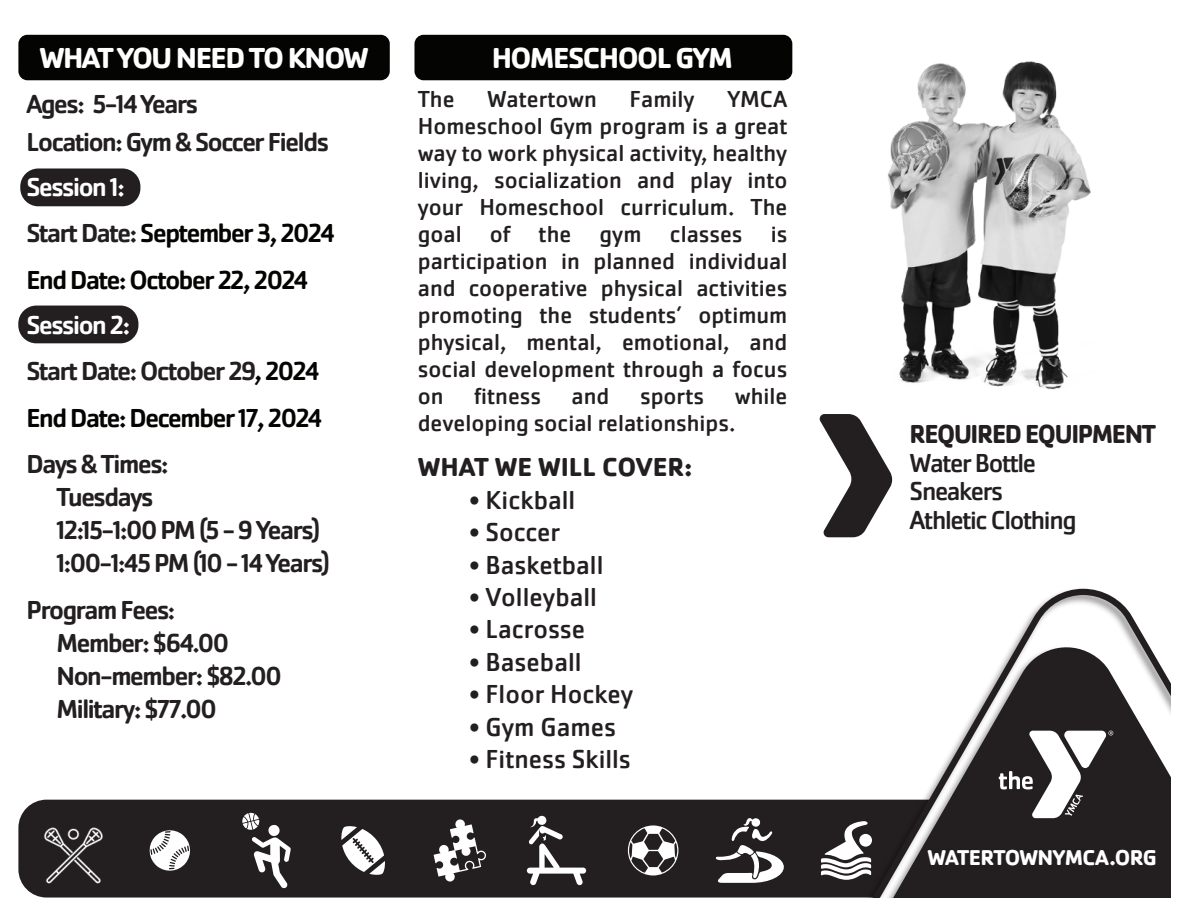
<style>
.page{position:relative;width:1188px;height:918px;background:#fff}
.page>*{position:absolute;margin:0;border:0;box-sizing:border-box;transform-origin:0 0}
.t1{font:700 30px "Cachet Pro";letter-spacing:-.05em;color:#fff}
.t2{font:500 27px/33px "Cachet Pro";letter-spacing:-.05em;color:#231f20}
.t3{font:500 27px/46.5px "Cachet Pro";letter-spacing:-.05em;color:#040503}
.t4{font:27px "Cachet Pro";color:#231f20}
.t5{font:27px/28.5px "Cachet Pro";letter-spacing:-.05em;color:#231f20}
.t6{font:700 27px "Cachet Pro";letter-spacing:-.05em;color:#231f20;scale:.96 1}
.t7{font:700 27px "Cachet Pro";color:#231f20}
.t8{font:24px/27px "Cachet Pro";color:#231f20;text-align:justify}
.t9{font:700 22.2px "Cachet Pro";letter-spacing:-.03em;color:#fff}
.s1{color:#fff}
.s2{color:#231f20}
</style>
<div class="page">
<img style="left:888px;top:61px;width:203px;height:329px">
<div style="left:18px;top:800px;width:830px;height:98px;background:#231f20"></div>
<svg style="left:848px;top:589px;width:322px;height:309px"></svg>
<svg style="left:999px;top:731px;width:114px;height:87px"></svg>
<svg style="left:820px;top:414px;width:72px;height:123px"></svg>
<div style="left:18px;top:35px;width:372px;height:45px;background:#040503;border-radius:9px"></div>
<div style="left:414px;top:35px;width:378px;height:45px;background:#040503;border-radius:9px"></div>
<svg style="left:628px;top:825px;width:50px;height:50px"></svg>
<svg style="left:434px;top:819px;width:52px;height:63px"></svg>
<svg style="left:341px;top:826px;width:44px;height:49px"></svg>
<svg style="left:147px;top:828px;width:46px;height:45px"></svg>
<img style="left:35px;top:813px;width:76px;height:75px">
<svg style="left:242px;top:813px;width:49px;height:75px"></svg>
<svg style="left:716px;top:818px;width:68px;height:65px"></svg>
<svg style="left:527px;top:816px;width:59px;height:69px"></svg>
<svg style="left:821px;top:821px;width:50px;height:59px"></svg>
<div style="left:20px;top:168px;width:120px;height:38px;background:#231f20;border-radius:18px"></div>
<div style="left:18px;top:306px;width:120px;height:37px;background:#231f20;border-radius:18px"></div>
<p class="t1" style="left:39px;top:39px;width:331px">WHAT YOU NEED TO KNOW</p>
<p class="t1" style="left:492px;top:39px;width:243px">HOMESCHOOL GYM</p>
<p class="t8" style="left:418px;top:86px;width:38px">The</p>
<p class="t8" style="left:487px;top:86px;width:111px">Watertown</p>
<p class="t8" style="left:630px;top:86px;width:67px">Family</p>
<p class="t8" style="left:418px;top:86px;width:371px;text-indent:310px">YMCA Homeschool Gym program is a great way to work physical activity, healthy living, socialization and play into your Homeschool curriculum. The goal of the gym classes is participation in planned individual and cooperative physical activities promoting the students’ optimum physical, mental, emotional, and social development through a focus on</p>
<p class="t2" style="left:27px;top:86px;width:304px;line-height:37.5px">Ages: 5-14 Years<br>Location: Gym &amp; Soccer Fields</p>
<p class="t3" style="left:27px;top:164px;width:310px"><span class="s1">Session 1:<br></span><span class="s2">Start Date:</span> September 3, 2024<br>End Date: October 22, 2024</p>
<p class="t3" style="left:27px;top:302px;width:297px"><span class="s1">Session 2:<br></span><span class="s2">Start Date: October 29</span>, 2024<br>End Date: December 17, 2024</p>
<p class="t2" style="left:57px;top:448px;width:275px;text-indent:-30px">Days &amp; Times:<br>Tuesdays<br>12:15-1:00 PM (5 - 9 Years)<br>1:00-1:45 PM (10 - 14 Years)</p>
<p class="t2" style="left:57px;top:593px;width:227px;text-indent:-30px">Program Fees:<br>Member: $64.00<br>Non-member: $82.00<br>Military: $77.00</p>
<p class="t8" style="left:474px;top:383px;width:68px">fitness</p>
<p class="t8" style="left:572px;top:383px;width:39px">and</p>
<p class="t8" style="left:640px;top:383px;width:66px">sports</p>
<p class="t8" style="left:418px;top:383px;width:371px;text-indent:317px">while developing social relationships.</p>
<p class="t7" style="left:418px;top:451px;width:276px">WHAT WE WILL COVER:</p>
<p class="t4" style="left:469px;top:484px;width:108px">• Kickball</p>
<p class="t4" style="left:469px;top:517px;width:93px">• Soccer</p>
<p class="t4" style="left:469px;top:549px;width:136px">• Basketball</p>
<p class="t4" style="left:469px;top:581px;width:129px">• Volleyball</p>
<p class="t4" style="left:469px;top:614px;width:118px">• Lacrosse</p>
<p class="t4" style="left:469px;top:646px;width:114px">• Baseball</p>
<p class="t4" style="left:469px;top:679px;width:166px">• Floor Hockey</p>
<p class="t4" style="left:469px;top:711px;width:149px">• Gym Games</p>
<p class="t4" style="left:469px;top:743px;width:163px">• Fitness Skills</p>
<p class="t6" style="left:910px;top:417px;width:258px">REQUIRED EQUIPMENT</p>
<p class="t5" style="left:910px;top:449px;width:169px">Water Bottle<br>Sneakers<br>Athletic Clothing</p>
<p class="t9" style="left:927px;top:844px;width:231px">WATERTOWNYMCA.ORG</p>
</div>
